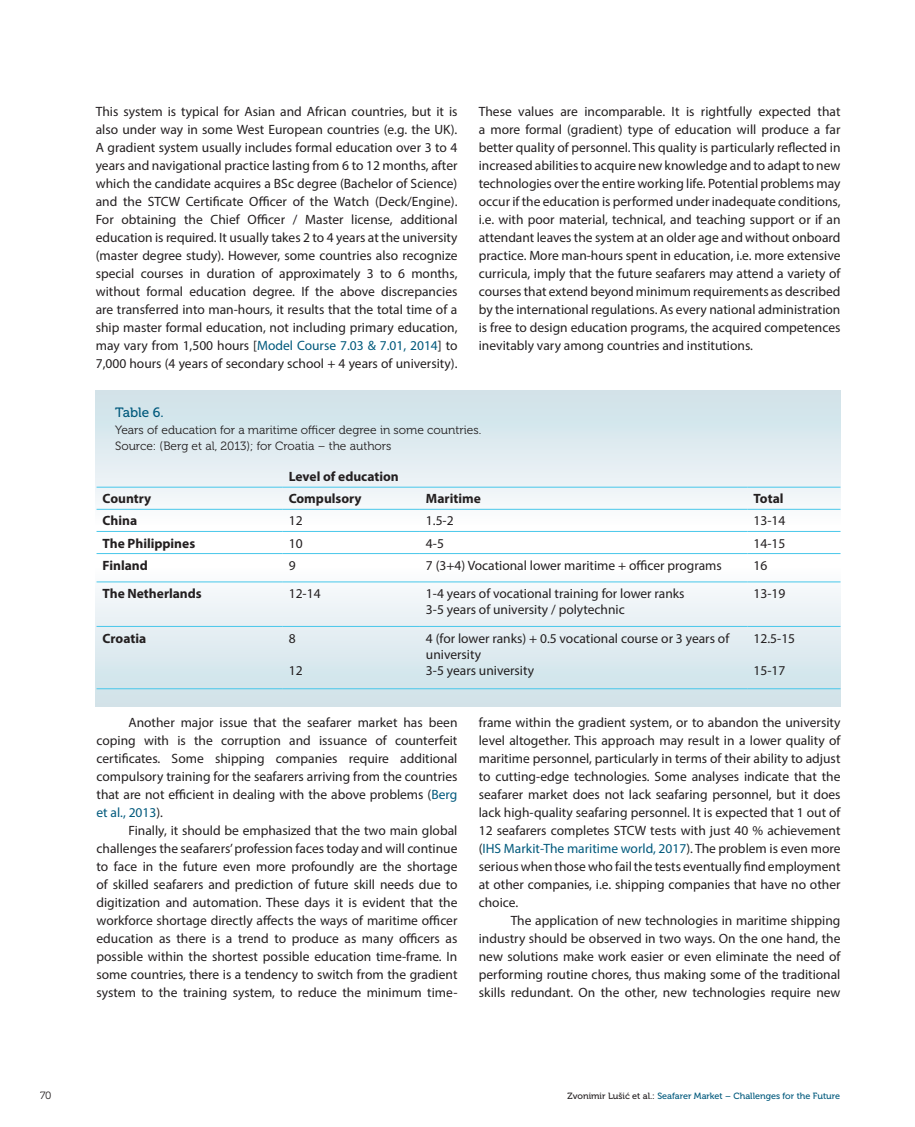
<style>
.page{position:relative;width:915px;height:1127px;background:#fff}
.page>*{position:absolute;margin:0;border:0;box-sizing:border-box;transform-origin:0 0}
.t1{font:13.5px/18px "Myriad Pro";color:#231f20;text-align:justify}
.t2{font:700 13.5px "Myriad Pro";color:#231f20}
.t3{font:13.5px "Museo 500";letter-spacing:-.005em;color:#00597c}
.t4{font:12px/16.5px "Museo 300";color:#231f20}
.t5{font:10.5px "Museo 300";color:#231f20}
.t6{font:9px "Museo 500";color:#00597c}
.s1{color:#00597c}
.s2{color:#231f20}
</style>
<div class="page">
<div style="left:96px;top:566px;width:744px;height:141px;background:linear-gradient(to bottom,#fcfcfe,#cce0e7)"></div>
<div style="left:96px;top:390px;width:744px;height:136px;background:linear-gradient(to bottom,#cde0e7,#f8fbfd)"></div>
<hr style="left:96px;top:487px;width:186px;height:1px;background:#47c7ea">
<hr style="left:282px;top:487px;width:138px;height:1px;background:#47c7ea">
<hr style="left:420px;top:487px;width:327px;height:1px;background:#47c7ea">
<hr style="left:747px;top:487px;width:93px;height:1px;background:#47c7ea">
<hr style="left:96px;top:509px;width:186px;height:1px;background:#47c7ea">
<hr style="left:282px;top:509px;width:138px;height:1px;background:#47c7ea">
<hr style="left:420px;top:509px;width:327px;height:1px;background:#47c7ea">
<hr style="left:747px;top:509px;width:93px;height:1px;background:#47c7ea">
<hr style="left:96px;top:531px;width:186px;height:1px;background:#47c7ea">
<hr style="left:282px;top:531px;width:138px;height:1px;background:#47c7ea">
<hr style="left:420px;top:531px;width:327px;height:1px;background:#47c7ea">
<hr style="left:747px;top:531px;width:93px;height:1px;background:#47c7ea">
<hr style="left:96px;top:553px;width:186px;height:1px;background:#47c7ea">
<hr style="left:282px;top:553px;width:138px;height:1px;background:#47c7ea">
<hr style="left:420px;top:553px;width:327px;height:1px;background:#47c7ea">
<hr style="left:747px;top:553px;width:93px;height:1px;background:#47c7ea">
<hr style="left:96px;top:582px;width:186px;height:1px;background:#47c7ea">
<hr style="left:282px;top:582px;width:138px;height:1px;background:#47c7ea">
<hr style="left:420px;top:582px;width:327px;height:1px;background:#47c7ea">
<hr style="left:747px;top:582px;width:93px;height:1px;background:#47c7ea">
<hr style="left:96px;top:626px;width:186px;height:1px;background:#47c7ea">
<hr style="left:282px;top:626px;width:138px;height:1px;background:#47c7ea">
<hr style="left:420px;top:626px;width:327px;height:1px;background:#47c7ea">
<hr style="left:747px;top:626px;width:93px;height:1px;background:#47c7ea">
<hr style="left:96px;top:688px;width:186px;height:1px;background:#47c7ea">
<hr style="left:282px;top:688px;width:138px;height:1px;background:#47c7ea">
<hr style="left:420px;top:688px;width:327px;height:1px;background:#47c7ea">
<hr style="left:747px;top:688px;width:93px;height:1px;background:#47c7ea">
<p class="t1" style="left:96px;top:103px;width:363px">This system is typical for Asian and African countries, but it is also under way in some West European countries (e.g. the UK).<br>A gradient system usually includes formal education over 3 to 4 years and navigational practice lasting from 6 to 12 months, after which the candidate acquires a BSc degree (Bachelor of Science) and the STCW Certificate Officer of the Watch (Deck/Engine).<br>For obtaining the Chief Officer / Master license, additional education is required. It usually takes 2 to 4 years at the university (master degree study). However, some countries also recognize special courses in duration of approximately 3 to 6 months, without formal education degree. If the above discrepancies are transferred into man-hours, it results that the total time of a ship master formal education, not including primary education, may vary from 1,500 hours [<span class="s1">Model Course 7.03 &amp; 7.01, 2014</span>] to 7,000 hours (4 years of secondary school + 4 years of university).</p>
<p class="t1" style="left:478px;top:103px;width:363px">These values are incomparable. It is rightfully expected that a more formal (gradient) type of education will produce a far better quality of personnel. This quality is particularly reflected in increased abilities to acquire new knowledge and to adapt to new technologies over the entire working life. Potential problems may occur if the education is performed under inadequate conditions, i.e. with poor material, technical, and teaching support or if an attendant leaves the system at an older age and without onboard practice. More man-hours spent in education, i.e. more extensive curricula, imply that the future seafarers may attend a variety of courses that extend beyond minimum requirements as described by the international regulations. As every national administration is free to design education programs, the acquired competences inevitably vary among countries and institutions.</p>
<p class="t3" style="left:115px;top:405px;width:50px">Table 6.</p>
<p class="t4" style="left:115px;top:422px;width:367px">Years of education for a maritime officer degree in some countries.<br>Source: (Berg et al, 2013); for Croatia – the authors</p>
<p class="t2" style="left:288px;top:468px;width:112px">Level of education</p>
<p class="t2" style="left:102px;top:490px;width:50px">Country</p>
<p class="t2" style="left:288px;top:490px;width:74px">Compulsory</p>
<p class="t2" style="left:426px;top:490px;width:56px">Maritime</p>
<p class="t2" style="left:753px;top:490px;width:31px">Total</p>
<p class="t2" style="left:102px;top:512px;width:36px">China</p>
<p class="t1" style="left:288px;top:512px;width:15px">12</p>
<p class="t1" style="left:426px;top:512px;width:29px">1.5-2</p>
<p class="t1" style="left:753px;top:512px;width:33px">13-14</p>
<p class="t2" style="left:102px;top:534px;width:94px">The Philippines</p>
<p class="t1" style="left:288px;top:534px;width:15px">10</p>
<p class="t1" style="left:426px;top:534px;width:19px">4-5</p>
<p class="t1" style="left:753px;top:534px;width:33px">14-15</p>
<p class="t2" style="left:102px;top:556px;width:47px">Finland</p>
<p class="t1" style="left:288px;top:556px;width:8px">9</p>
<p class="t1" style="left:426px;top:556px;width:297px">7 (3+4) Vocational lower maritime + officer programs</p>
<p class="t1" style="left:753px;top:556px;width:15px">16</p>
<p class="t2" style="left:102px;top:585px;width:101px">The Netherlands</p>
<p class="t1" style="left:288px;top:584px;width:33px">12-14</p>
<p class="t1" style="left:426px;top:585px;width:260px;line-height:16.2px">1-4 years of vocational training for lower ranks<br>3-5 years of university / polytechnic</p>
<p class="t1" style="left:753px;top:584px;width:33px">13-19</p>
<p class="t2" style="left:102px;top:629px;width:45px">Croatia</p>
<p class="t1" style="left:288px;top:629px;width:8px">8</p>
<p class="t1" style="left:288px;top:661px;width:15px">12</p>
<p class="t1" style="left:426px;top:630px;width:305px;line-height:16.2px;text-align:left">4 (for lower ranks) + 0.5 vocational course or 3 years of university<br>3-5 years university</p>
<p class="t1" style="left:753px;top:629px;width:43px">12.5-15</p>
<p class="t1" style="left:753px;top:661px;width:33px">15-17</p>
<p class="t1" style="left:96px;top:714px;width:362px;text-indent:32px">Another major issue that the seafarer market has been coping with is the corruption and issuance of counterfeit certificates. Some shipping companies require additional compulsory training for the seafarers arriving from the countries that are not efficient in dealing with the above problems (<span class="s1">Berg et al., 2013</span>).</p>
<p class="t1" style="left:96px;top:822px;width:362px;text-indent:32px">Finally, it should be emphasized that the two main global challenges the seafarers’ profession faces today and will continue to face in the future even more profoundly are the shortage of skilled seafarers and prediction of future skill needs due to digitization and automation. These days it is evident that the workforce shortage directly affects the ways of maritime officer education as there is a trend to produce as many officers as possible within the shortest possible education time-frame. In some countries, there is a tendency to switch from the gradient system to the training system, to reduce the minimum time-</p>
<p class="t1" style="left:478px;top:714px;width:363px">frame within the gradient system, or to abandon the university level altogether. This approach may result in a lower quality of maritime personnel, particularly in terms of their ability to adjust to cutting-edge technologies. Some analyses indicate that the seafarer market does not lack seafaring personnel, but it does lack high-quality seafaring personnel. It is expected that 1 out of 12 seafarers completes STCW tests with just 40 % achievement (<span class="s1">IHS Markit-The maritime world, 2017</span>). The problem is even more serious when those who fail the tests eventually find employment at other companies, i.e. shipping companies that have no other choice.</p>
<p class="t1" style="left:478px;top:912px;width:363px;text-indent:32px">The application of new technologies in maritime shipping industry should be observed in two ways. On the one hand, the new solutions make work easier or even eliminate the need of performing routine chores, thus making some of the traditional skills redundant. On the other, new technologies require new</p>
<p class="t5" style="left:40px;top:1090px;width:13px">70</p>
<p class="t6" style="left:567px;top:1091px;width:274px"><span class="s2">Zvonimir Lušić et al.:</span> Seafarer Market – Challenges for the Future</p>
</div>
